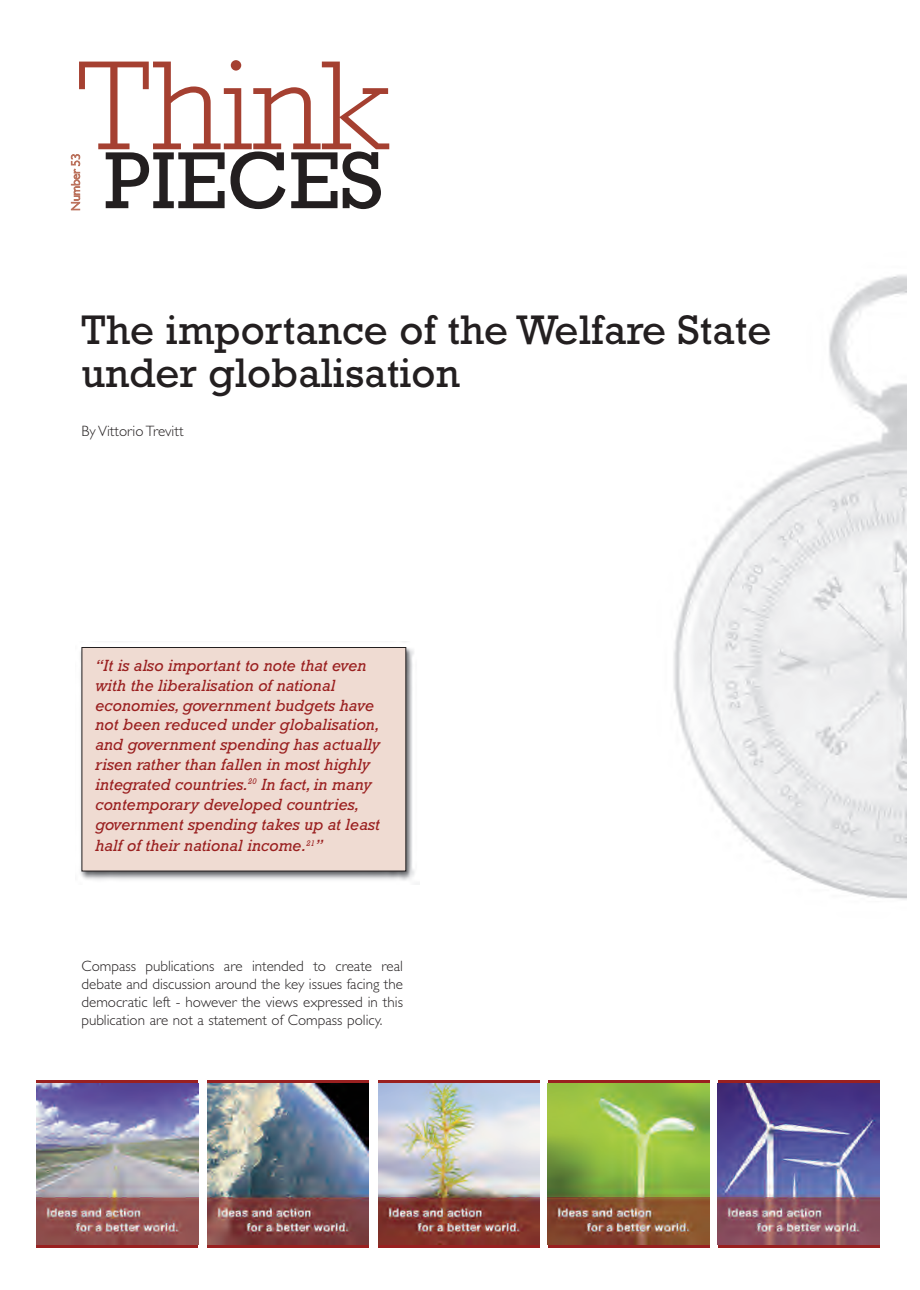
<style>
.page{position:relative;width:920px;height:1290px;background:#fff}
.page>*{position:absolute;margin:0;border:0;box-sizing:border-box;transform-origin:0 0}
.t1{font:300 129.15px "Rockwell";letter-spacing:-.005em;color:#a54031}
.t2{font:82.2px "Rockwell";letter-spacing:-.005em;color:#231f20}
.t3{font:42px/43.5px "Rockwell";color:#231f20}
.t4{font:italic 16.5px/19.8px "Rockwell";color:#9a2020}
.t5{font:300 15px/18px "Gill Sans";color:#231f20;text-align:justify}
.t6{font:300 12.15px "Gill Sans";letter-spacing:.02em;color:#bb725d}
</style>
<div class="page">
<img style="left:673px;top:275px;width:233px;height:625px">
<div style="left:36px;top:1080px;width:162px;height:167px;background:#9a2020"></div>
<img style="left:36px;top:1083px;width:162px;height:162px">
<div style="left:207px;top:1080px;width:162px;height:167px;background:#9a2020"></div>
<img style="left:207px;top:1083px;width:162px;height:162px">
<div style="left:378px;top:1080px;width:162px;height:167px;background:#9a2020"></div>
<img style="left:378px;top:1083px;width:162px;height:162px">
<div style="left:548px;top:1080px;width:162px;height:167px;background:#9a2020"></div>
<img style="left:548px;top:1083px;width:162px;height:162px">
<div style="left:718px;top:1080px;width:161px;height:167px;background:#9a2020"></div>
<img style="left:718px;top:1083px;width:161px;height:162px">
<img style="left:80px;top:641px;width:339px;height:243px">
<div style="left:82px;top:647px;width:324px;height:224px;background:#efdbd2"></div>
<h1 class="t1" style="left:77px;top:62px;width:312px">Think</h1>
<p class="t6" style="left:68px;top:211px;width:59px;rotate:-90deg">Number 53</p>
<h2 class="t2" style="left:104px;top:152px;width:281px">PIECES</h2>
<h3 class="t3" style="left:82px;top:312px;width:692px">The importance of the Welfare State under globalisation</h3>
<p class="t5" style="left:82px;top:422px;width:103px">By Vittorio Trevitt</p>
<p class="t4" style="left:95px;top:657px;width:286px">“It is also important to note that even with the liberalisation of national economies, government budgets have not been reduced under globalisation, and government spending has actually risen rather than fallen in most highly integrated countries.<sup>20</sup> In fact, in many contemporary developed countries, government spending takes up at least</p>
<p class="t4" style="left:95px;top:837px;width:229px">half of their national income.<sup>21</sup>”</p>
<p class="t5" style="left:82px;top:956px;width:323px">Compass publications are intended to create real debate and discussion around the key issues facing the democratic left - however the views expressed in this publication are not a statement of Compass policy.</p>
</div>
